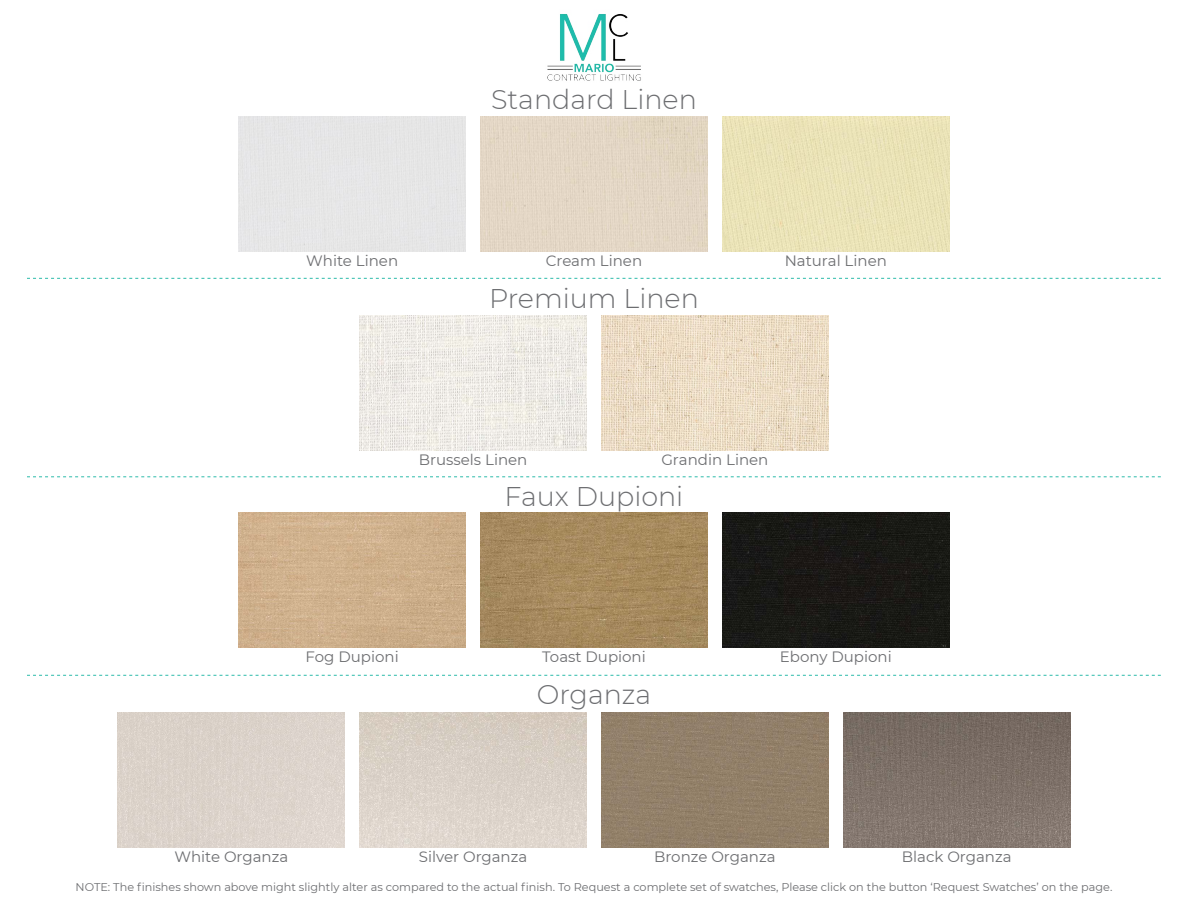
<style>
.page{position:relative;width:1188px;height:918px;background:#fff}
.page>*{position:absolute;margin:0;border:0;box-sizing:border-box;transform-origin:0 0}
.t1{font:300 27px "Montserrat";color:#6d6e71}
.t2{font:15px "Montserrat";color:#6d6e71}
.t3{font:11.25px "Montserrat";color:#6d6e71}
</style>
<div class="page">
<img style="left:547px;top:14px;width:94px;height:67px">
<div style="left:239px;top:117px;width:227px;height:135px;background:#e6e6e6"></div>
<div style="left:118px;top:713px;width:227px;height:135px;background:#dcd3cb"></div>
<div style="left:481px;top:117px;width:226px;height:135px;background:#e3d6c5"></div>
<img style="left:239px;top:513px;width:227px;height:135px">
<img style="left:360px;top:713px;width:226px;height:135px">
<img style="left:360px;top:315px;width:226px;height:135px">
<img style="left:722px;top:117px;width:227px;height:135px">
<img style="left:481px;top:513px;width:226px;height:135px">
<img style="left:602px;top:713px;width:226px;height:135px">
<img style="left:722px;top:513px;width:227px;height:135px">
<img style="left:843px;top:713px;width:227px;height:135px">
<img style="left:602px;top:315px;width:226px;height:135px">
<svg style="left:27px;top:278px;width:1134px;height:1px"></svg>
<svg style="left:27px;top:476px;width:1134px;height:1px"></svg>
<svg style="left:27px;top:675px;width:1134px;height:1px"></svg>
<h2 class="t2" style="left:306px;top:251px;width:93px">White Linen</h2>
<h1 class="t1" style="left:491px;top:81px;width:207px">Standard Linen</h1>
<h2 class="t2" style="left:546px;top:251px;width:98px">Cream Linen</h2>
<h1 class="t1" style="left:489px;top:280px;width:211px">Premium Linen</h1>
<h2 class="t2" style="left:785px;top:251px;width:104px">Natural Linen</h2>
<h2 class="t2" style="left:419px;top:449px;width:110px">Brussels Linen</h2>
<h2 class="t2" style="left:661px;top:449px;width:109px">Grandin Linen</h2>
<h1 class="t1" style="left:505px;top:478px;width:180px">Faux Dupioni</h1>
<h2 class="t2" style="left:306px;top:647px;width:95px">Fog Dupioni</h2>
<h2 class="t2" style="left:542px;top:647px;width:105px">Toast Dupioni</h2>
<h1 class="t1" style="left:537px;top:676px;width:116px">Organza</h1>
<h2 class="t2" style="left:780px;top:647px;width:113px">Ebony Dupioni</h2>
<h2 class="t2" style="left:174px;top:847px;width:115px">White Organza</h2>
<h2 class="t2" style="left:419px;top:847px;width:110px">Silver Organza</h2>
<h2 class="t2" style="left:654px;top:847px;width:123px">Bronze Organza</h2>
<h2 class="t2" style="left:902px;top:847px;width:111px">Black Organza</h2>
<p class="t3" style="left:76px;top:879px;width:1038px">NOTE: The finishes shown above might slightly alter as compared to the actual finish. To Request a complete set of swatches, Please click on the button ‘Request Swatches’ on the page.</p>
</div>
